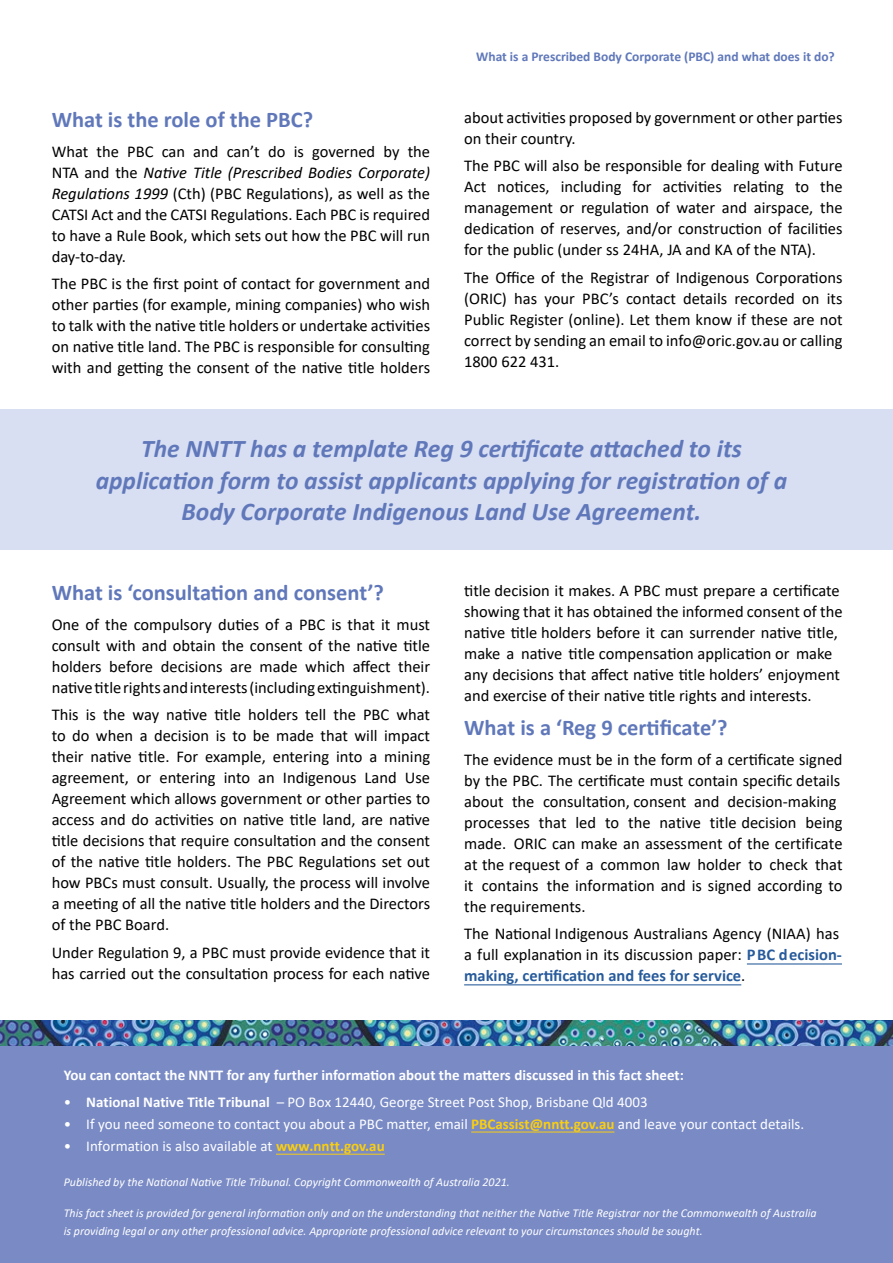
<style>
.page{position:relative;width:893px;height:1263px;background:#fff}
.page>*{position:absolute;margin:0;border:0;box-sizing:border-box;transform-origin:0 0}
.Body_copy{font:italic 700 25.5px/31.5px "Calibri";color:#6078ba;text-align:center}
.Body_copy-2{font:700 22.5px "Calibri";color:#6078ba}
.Body_copy-3{font:16.5px/21px "Calibri";color:#000;text-align:justify}
.t1{font:15px "Calibri";color:#fff}
.t2{font:700 15px "Calibri";color:#fff}
.t3{font:700 13.5px "Calibri";color:#6078ba}
.t4{font:italic 12px/18px "Calibri";color:#fff}
.s1{font-style:italic}
.s2{font-weight:700;color:#275b9b}
.s3{font-weight:700}
.s4{font-weight:700;color:#face10}
</style>
<div class="page">
<div style="left:0;top:1026px;width:893px;height:237px;background:#798ac5"></div>
<img style="left:0;top:1020px;width:893px;height:25px">
<div style="left:0;top:410px;width:893px;height:140px;background:#d8dff3"></div>
<hr style="left:747px;top:963px;width:95px;height:1px;background:#275b9b">
<hr style="left:464px;top:984px;width:277px;height:1px;background:#275b9b">
<hr style="left:471px;top:1131px;width:143px;height:1px;background:#face10">
<hr style="left:276px;top:1154px;width:109px;height:1px;background:#face10">
<h2 class="Body_copy-2" style="left:52px;top:104px;width:263px">What is the role of the PBC?</h2>
<p class="Body_copy-3" style="left:52px;top:141px;width:380px">What the PBC can and can’t do is governed by the NTA and the <span class="s1">Native Title (Prescribed Bodies Corporate)<br>Regulations 1999</span> (Cth) (PBC Regulations), as well as the CATSI Act and the CATSI Regulations. Each PBC is required to have a Rule Book, which sets out how the PBC will run day-to-day.</p>
<p class="Body_copy-3" style="left:52px;top:273px;width:380px">The PBC is the first point of contact for government and other parties (for example, mining companies) who wish to talk with the native title holders or undertake activities on native title land. The PBC is responsible for consulting with and getting the consent of the native title holders</p>
<p class="t3" style="left:476px;top:47px;width:360px">What is a Prescribed Body Corporate (PBC) and what does it do?</p>
<p class="Body_copy-3" style="left:464px;top:107px;width:380px">about activities proposed by government or other parties on their country.</p>
<p class="Body_copy-3" style="left:464px;top:155px;width:380px">The PBC will also be responsible for dealing with Future Act notices, including for activities relating to the management or regulation of water and airspace, the dedication of reserves, and/or construction of facilities for the public (under ss 24HA, JA and KA of the NTA).</p>
<p class="Body_copy-3" style="left:464px;top:266px;width:380px">The Office of the Registrar of Indigenous Corporations (ORIC) has your PBC’s contact details recorded on its Public Register (online). Let them know if these are not correct by sending an email to info@oric.gov.au or calling 1800 622 431.</p>
<p class="Body_copy" style="left:96px;top:432px;width:693px">The NNTT has a template Reg 9 certificate attached to its application form to assist applicants applying for registration of a<br>Body Corporate Indigenous Land Use Agreement.</p>
<h2 class="Body_copy-2" style="left:52px;top:577px;width:334px">What is ‘consultation and consent’?</h2>
<p class="Body_copy-3" style="left:52px;top:613px;width:380px">One of the compulsory duties of a PBC is that it must consult with and obtain the consent of the native title holders before decisions are made which affect their native title rights and interests (including extinguishment).</p>
<p class="Body_copy-3" style="left:52px;top:704px;width:380px">This is the way native title holders tell the PBC what to do when a decision is to be made that will impact their native title. For example, entering into a mining agreement, or entering into an Indigenous Land Use Agreement which allows government or other parties to access and do activities on native title land, are native title decisions that require consultation and the consent of the native title holders. The PBC Regulations set out how PBCs must consult. Usually, the process will involve a meeting of all the native title holders and the Directors of the PBC Board.</p>
<p class="Body_copy-3" style="left:52px;top:941px;width:380px">Under Regulation 9, a PBC must provide evidence that it has carried out the consultation process for each native</p>
<p class="Body_copy-3" style="left:464px;top:579px;width:380px;text-align:left">title decision it makes. A PBC must prepare a certificate showing that it has obtained the informed consent of the native title holders before it can surrender native title, make a native title compensation application or make any decisions that affect native title holders’ enjoyment and exercise of their native title rights and interests.</p>
<p class="Body_copy-2" style="left:464px;top:712px;width:265px">What is a ‘Reg 9 certificate’?</p>
<p class="Body_copy-3" style="left:464px;top:748px;width:380px;text-align:left">The evidence must be in the form of a certificate signed by the PBC. The certificate must contain specific details about the consultation, consent and decision-making processes that led to the native title decision being made. ORIC can make an assessment of the certificate at the request of a common law holder to check that it contains the information and is signed according to the requirements.</p>
<p class="Body_copy-3" style="left:464px;top:923px;width:379px;text-align:left">The National Indigenous Australians Agency (NIAA) has a full explanation in its discussion paper: <span class="s2">PBC decision&shy;making, certification and fees for service</span>.</p>
<p class="t2" style="left:64px;top:1065px;width:622px">You can contact the NNTT for any further information about the matters discussed in this fact sheet:</p>
<p class="t1" style="left:64px;top:1091px;width:585px">• <span class="s3">National Native Title Tribunal</span> – PO Box 12440, George Street Post Shop, Brisbane Qld 4003</p>
<p class="t1" style="left:64px;top:1113px;width:742px">• If you need someone to contact you about a PBC matter, email <span class="s4">PBCassist@nntt.gov.au</span> and leave your contact details.</p>
<p class="t1" style="left:64px;top:1136px;width:322px">• Information is also available at <span class="s4">www.nntt.gov.au</span></p>
<p class="t4" style="left:64px;top:1173px;width:448px">Published by the National Native Title Tribunal. Copyright Commonwealth of Australia 2021.</p>
<p class="t4" style="left:64px;top:1203px;width:754px">This fact sheet is provided for general information only and on the understanding that neither the Native Title Registrar nor the Commonwealth of Australia is providing legal or any other professional advice. Appropriate professional advice relevant to your circumstances should be sought.</p>
</div>
